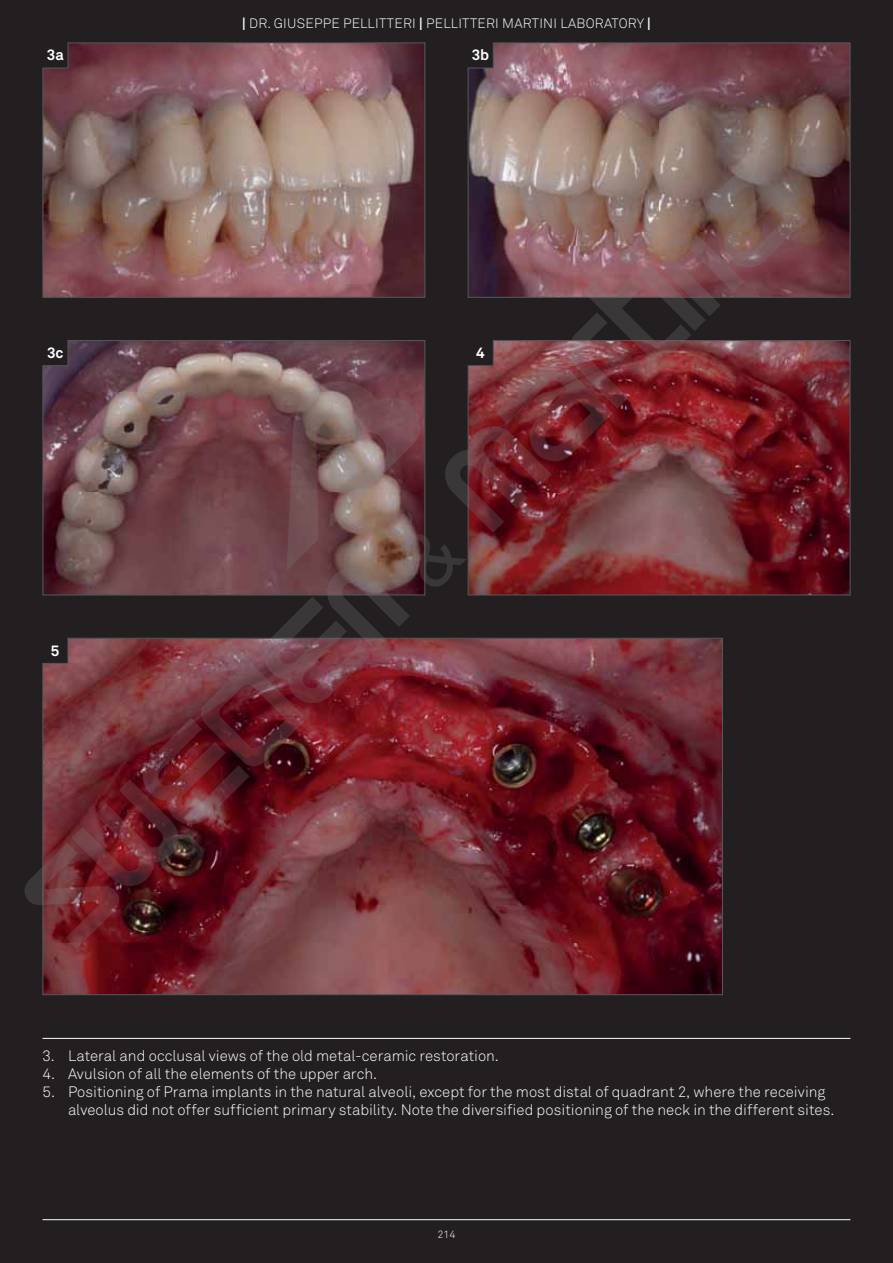
<style>
.page{position:relative;width:893px;height:1263px;background:#231f20}
.page>*{position:absolute;margin:0;border:0;box-sizing:border-box;transform-origin:0 0}
.t1{font:15px/18px "Akkurat Light Pro";color:#fff}
.t2{font:700 15px "Akkurat Pro";color:#fff}
.t3{font:13.5px "Akkurat Light Pro";letter-spacing:.02em;color:#fff}
.t4{font:10.5px "Akkurat Light Pro";color:#fff}
.s1{font-family:"Akkurat Pro";font-weight:700}
</style>
<div class="page">
<hr style="left:43px;top:1219px;width:807px;height:1px;background:#fff">
<hr style="left:43px;top:1038px;width:807px;height:1px;background:#fff">
<svg style="left:42px;top:949px;width:681px;height:46px;background:#713137"></svg>
<svg style="left:807px;top:340px;width:44px;height:256px;background:#621823"></svg>
<svg style="left:42px;top:42px;width:384px;height:119px;background:#8a6766"></svg>
<svg style="left:467px;top:42px;width:384px;height:256px;background:#7d5b5b"></svg>
<img style="left:24px;top:161px;width:783px;height:788px">
<p class="t2" style="left:47px;top:50px;width:18px">3a</p>
<p class="t3" style="left:242px;top:18px;width:410px"><span class="s1">|</span> DR. GIUSEPPE PELLITTERI <span class="s1">|</span> PELLITTERI MARTINI LABORATORY <span class="s1">|</span></p>
<p class="t2" style="left:472px;top:50px;width:19px">3b</p>
<p class="t2" style="left:47px;top:347px;width:18px">3c</p>
<p class="t2" style="left:476px;top:347px;width:10px">4</p>
<p class="t2" style="left:51px;top:645px;width:10px">5</p>
<p class="t1" style="left:43px;top:1049px;width:458px">3. Lateral and occlusal views of the old metal-ceramic restoration.</p>
<p class="t1" style="left:43px;top:1067px;width:336px">4. Avulsion of all the elements of the upper arch.</p>
<p class="t1" style="left:68px;top:1085px;width:768px;text-indent:-26px">5. Positioning of Prama implants in the natural alveoli, except for the most distal of quadrant 2, where the receiving alveolus did not offer sufficient primary stability. Note the diversified positioning of the neck in the different sites.</p>
<p class="t4" style="left:438px;top:1230px;width:19px">214</p>
</div>
